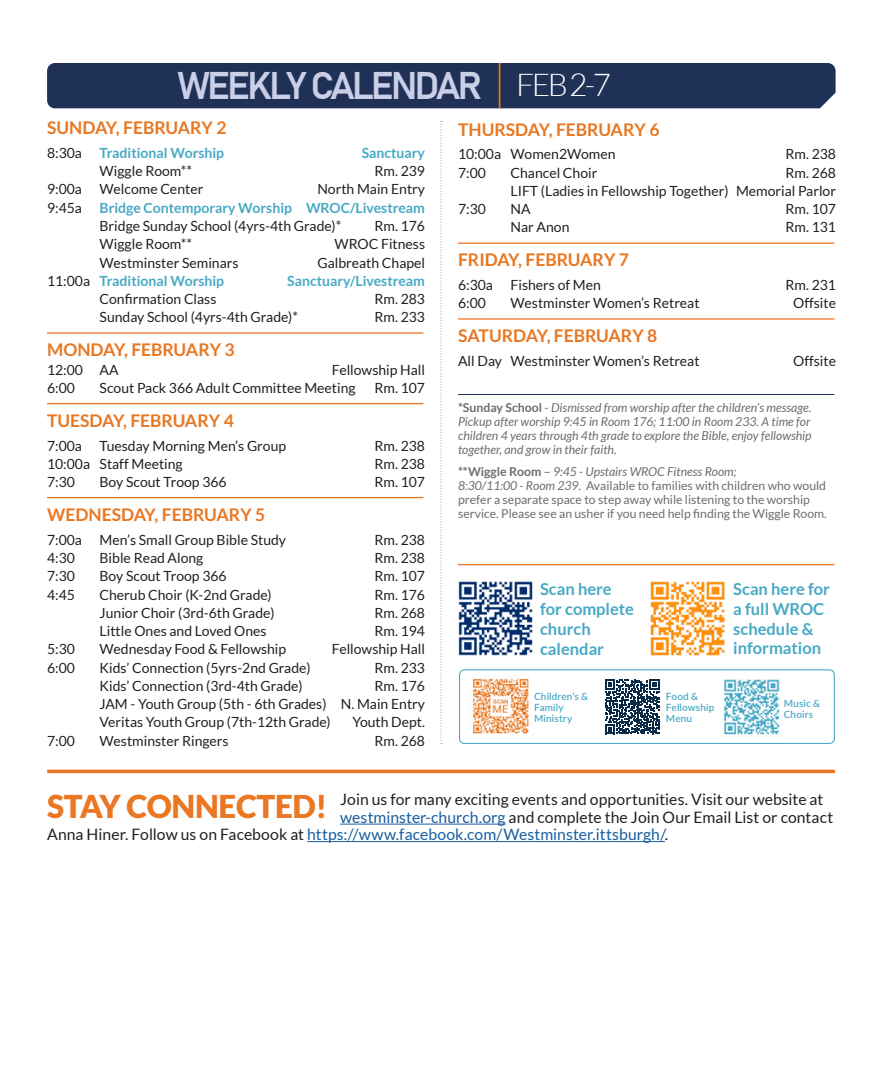
<style>
.page{position:relative;width:882px;height:1071px;background:#fff}
.page>*{position:absolute;margin:0;border:0;box-sizing:border-box;transform-origin:0 0}
.t1{font:38.5px "Bahnschrift";letter-spacing:-.08em;color:#cacee6}
.t2{font:900 31.5px "Lato";letter-spacing:-.01em;color:#ea7724}
.t3{font:300 31.5px "Lato";color:#fff}
.t4{font:700 17.5px "Lato";color:#e87722}
.t5{font:700 16.45px/19.8px "Lato";color:#48a9c5}
.t6{font:15.75px "Lato";color:#231f20}
.t7{font:15.75px "Lato";letter-spacing:.005em;color:#175d9e}
.t8{font:14px "Lato";color:#231f20}
.t9{font:700 14px "Lato";color:#48a9c5}
.t10{font:12.25px/14px "Lato";color:#6c6d70}
.t11{font:italic 12.25px/14px "Lato";color:#6c6d70;text-align:justify}
.t12{font:600 9.97px/11px "Lato";letter-spacing:.015em;color:#48a9c5}
.s1{font-weight:400;color:#231f20}
.s2{font-weight:700;font-style:normal}
.s3{font-style:normal}
.s4{font-weight:700}
.s5{font-style:italic}
.s6{color:#175d9e}
.s7{color:#231f20}
</style>
<div class="page">
<hr style="left:47px;top:770px;width:788px;height:3px;background:#e87722">
<div style="left:47px;top:63px;width:789px;height:45px;background:#203158"></div>
<hr style="left:499px;top:63px;width:1px;height:45px;background:#e87722">
<hr style="left:47px;top:332px;width:376px;height:2px;background:#ea7724">
<hr style="left:47px;top:403px;width:376px;height:1px;background:#ea7724">
<hr style="left:47px;top:497px;width:376px;height:1px;background:#ea7724">
<hr style="left:458px;top:318px;width:376px;height:2px;background:#ea7724">
<hr style="left:458px;top:564px;width:376px;height:1px;background:#ea7724">
<hr style="left:458px;top:243px;width:376px;height:1px;background:#ea7724">
<svg style="left:441px;top:121px;width:1px;height:623px"></svg>
<hr style="left:458px;top:394px;width:376px;height:1px;background:#203158">
<img style="left:458px;top:581px;width:75px;height:75px">
<img style="left:650px;top:581px;width:76px;height:75px">
<div style="left:459px;top:669px;width:376px;height:75px;border:1px solid #48a9c5;border-radius:5px"></div>
<img style="left:471px;top:676px;width:58px;height:58px">
<img style="left:723px;top:679px;width:57px;height:56px">
<svg style="left:605px;top:680px;width:54px;height:54px"></svg>
<hr style="left:340px;top:824px;width:166px;height:1px;background:#175d9e">
<hr style="left:307px;top:841px;width:358px;height:1px;background:#175d9e">
<p class="t1" style="left:178px;top:56px;width:306px">WEEKLY CALENDAR</p>
<p class="t3" style="left:516px;top:68px;width:96px">FEB 2-7</p>
<p class="t4" style="left:47px;top:118px;width:181px">SUNDAY, FEBRUARY 2</p>
<p class="t8" style="left:47px;top:145px;width:36px">8:30a</p>
<p class="t9" style="left:100px;top:145px;width:126px">Traditional Worship</p>
<p class="t9" style="left:362px;top:145px;width:65px">Sanctuary</p>
<p class="t8" style="left:100px;top:163px;width:94px">Wiggle Room**</p>
<p class="t8" style="left:375px;top:163px;width:52px">Rm. 239</p>
<p class="t8" style="left:47px;top:182px;width:36px">9:00a</p>
<p class="t8" style="left:100px;top:182px;width:105px">Welcome Center</p>
<p class="t8" style="left:317px;top:182px;width:109px">North Main Entry</p>
<p class="t8" style="left:47px;top:200px;width:36px">9:45a</p>
<p class="t9" style="left:100px;top:200px;width:327px">Bridge Contemporary Worship WROC/Livestream</p>
<p class="t8" style="left:100px;top:218px;width:243px">Bridge Sunday School (4yrs-4th Grade)*</p>
<p class="t8" style="left:375px;top:218px;width:52px">Rm. 176</p>
<p class="t8" style="left:100px;top:236px;width:94px">Wiggle Room**</p>
<p class="t8" style="left:335px;top:236px;width:92px">WROC Fitness</p>
<p class="t8" style="left:100px;top:255px;width:140px">Westminster Seminars</p>
<p class="t8" style="left:317px;top:255px;width:109px">Galbreath Chapel</p>
<p class="t9" style="left:47px;top:273px;width:179px"><span class="s1">11:00a</span> Traditional Worship</p>
<p class="t9" style="left:287px;top:273px;width:139px">Sanctuary/Livestream</p>
<p class="t8" style="left:100px;top:291px;width:118px">Confirmation Class</p>
<p class="t8" style="left:375px;top:291px;width:52px">Rm. 283</p>
<p class="t8" style="left:100px;top:309px;width:200px">Sunday School (4yrs-4th Grade)*</p>
<p class="t8" style="left:375px;top:309px;width:52px">Rm. 233</p>
<p class="t4" style="left:47px;top:340px;width:189px">MONDAY, FEBRUARY 3</p>
<p class="t8" style="left:47px;top:362px;width:73px">12:00 AA</p>
<p class="t8" style="left:332px;top:362px;width:95px">Fellowship Hall</p>
<p class="t8" style="left:47px;top:380px;width:29px">6:00</p>
<p class="t8" style="left:100px;top:380px;width:258px">Scout Pack 366 Adult Committee Meeting</p>
<p class="t8" style="left:375px;top:380px;width:52px">Rm. 107</p>
<p class="t4" style="left:47px;top:411px;width:188px">TUESDAY, FEBRUARY 4</p>
<p class="t8" style="left:47px;top:438px;width:36px">7:00a</p>
<p class="t8" style="left:100px;top:438px;width:188px">Tuesday Morning Men’s Group</p>
<p class="t8" style="left:375px;top:438px;width:52px">Rm. 238</p>
<p class="t8" style="left:47px;top:456px;width:137px">10:00a Staff Meeting</p>
<p class="t8" style="left:375px;top:456px;width:52px">Rm. 238</p>
<p class="t8" style="left:47px;top:474px;width:29px">7:30</p>
<p class="t8" style="left:100px;top:474px;width:129px">Boy Scout Troop 366</p>
<p class="t8" style="left:375px;top:474px;width:52px">Rm. 107</p>
<p class="t4" style="left:47px;top:505px;width:220px">WEDNESDAY, FEBRUARY 5</p>
<p class="t8" style="left:47px;top:532px;width:36px">7:00a</p>
<p class="t8" style="left:100px;top:532px;width:188px">Men’s Small Group Bible Study</p>
<p class="t8" style="left:375px;top:532px;width:52px">Rm. 238</p>
<p class="t8" style="left:47px;top:550px;width:29px">4:30</p>
<p class="t8" style="left:100px;top:550px;width:105px">Bible Read Along</p>
<p class="t8" style="left:375px;top:550px;width:52px">Rm. 238</p>
<p class="t8" style="left:47px;top:568px;width:29px">7:30</p>
<p class="t8" style="left:100px;top:568px;width:129px">Boy Scout Troop 366</p>
<p class="t8" style="left:375px;top:568px;width:52px">Rm. 107</p>
<p class="t8" style="left:47px;top:587px;width:29px">4:45</p>
<p class="t8" style="left:100px;top:587px;width:174px">Cherub Choir (K-2nd Grade)</p>
<p class="t8" style="left:375px;top:587px;width:52px">Rm. 176</p>
<p class="t8" style="left:100px;top:605px;width:176px">Junior Choir (3rd-6th Grade)</p>
<p class="t8" style="left:375px;top:605px;width:52px">Rm. 268</p>
<p class="t8" style="left:100px;top:623px;width:169px">Little Ones and Loved Ones</p>
<p class="t8" style="left:375px;top:623px;width:52px">Rm. 194</p>
<p class="t8" style="left:47px;top:641px;width:29px">5:30</p>
<p class="t8" style="left:100px;top:641px;width:188px">Wednesday Food &amp; Fellowship</p>
<p class="t8" style="left:332px;top:641px;width:95px">Fellowship Hall</p>
<p class="t8" style="left:47px;top:660px;width:29px">6:00</p>
<p class="t8" style="left:100px;top:660px;width:212px">Kids’ Connection (5yrs-2nd Grade)</p>
<p class="t8" style="left:375px;top:660px;width:52px">Rm. 233</p>
<p class="t8" style="left:100px;top:678px;width:204px">Kids’ Connection (3rd-4th Grade)</p>
<p class="t8" style="left:375px;top:678px;width:52px">Rm. 176</p>
<p class="t8" style="left:100px;top:696px;width:327px">JAM - Youth Group (5th - 6th Grades) N. Main Entry</p>
<p class="t8" style="left:100px;top:715px;width:233px">Veritas Youth Group (7th-12th Grade)</p>
<p class="t8" style="left:352px;top:715px;width:74px">Youth Dept.</p>
<p class="t8" style="left:47px;top:733px;width:29px">7:00</p>
<p class="t8" style="left:100px;top:733px;width:131px">Westminster Ringers</p>
<p class="t8" style="left:375px;top:733px;width:52px">Rm. 268</p>
<p class="t4" style="left:458px;top:119px;width:203px">THURSDAY, FEBRUARY 6</p>
<p class="t8" style="left:458px;top:146px;width:159px">10:00a Women2Women</p>
<p class="t8" style="left:786px;top:146px;width:52px">Rm. 238</p>
<p class="t8" style="left:458px;top:165px;width:29px">7:00</p>
<p class="t8" style="left:511px;top:165px;width:88px">Chancel Choir</p>
<p class="t8" style="left:786px;top:165px;width:52px">Rm. 268</p>
<p class="t8" style="left:511px;top:183px;width:327px">LIFT (Ladies in Fellowship Together) Memorial Parlor</p>
<p class="t8" style="left:458px;top:201px;width:29px">7:30</p>
<p class="t8" style="left:511px;top:201px;width:22px">NA</p>
<p class="t8" style="left:786px;top:201px;width:52px">Rm. 107</p>
<p class="t8" style="left:511px;top:219px;width:60px">Nar Anon</p>
<p class="t8" style="left:786px;top:219px;width:52px">Rm. 131</p>
<p class="t4" style="left:458px;top:250px;width:172px">FRIDAY, FEBRUARY 7</p>
<p class="t8" style="left:458px;top:277px;width:36px">6:30a</p>
<p class="t8" style="left:511px;top:277px;width:92px">Fishers of Men</p>
<p class="t8" style="left:786px;top:277px;width:52px">Rm. 231</p>
<p class="t8" style="left:458px;top:295px;width:29px">6:00</p>
<p class="t8" style="left:511px;top:295px;width:191px">Westminster Women’s Retreat</p>
<p class="t8" style="left:793px;top:295px;width:44px">Offsite</p>
<p class="t4" style="left:458px;top:326px;width:201px">SATURDAY, FEBRUARY 8</p>
<p class="t8" style="left:458px;top:353px;width:243px">All Day Westminster Women’s Retreat</p>
<p class="t8" style="left:793px;top:353px;width:44px">Offsite</p>
<p class="t11" style="left:458px;top:401px;width:355px"><span class="s2">*Sunday School</span> <span class="s3">-</span> Dismissed from worship after the children’s message.<br>Pickup after worship 9:45 in Room 176; 11:00 in Room 233. A time for children 4 years through 4th grade to explore the Bible, enjoy fellowship together, and grow in their faith.</p>
<p class="t10" style="left:458px;top:465px;width:370px"><span class="s4">**Wiggle Room</span> – <span class="s5">9:45 - Upstairs WROC Fitness Room;<br>8:30/11:00 - Room 239.</span> Available to families with children who would prefer a separate space to step away while listening to the worship service. Please see an usher if you need help finding the Wiggle Room.</p>
<p class="t5" style="left:540px;top:579px;width:96px">Scan here for complete church calendar</p>
<p class="t5" style="left:733px;top:579px;width:98px">Scan here for a full WROC schedule &amp; information</p>
<p class="t12" style="left:534px;top:690px;width:56px">Children’s &amp;<br>Family<br>Ministry</p>
<p class="t12" style="left:666px;top:690px;width:50px">Food &amp;<br>Fellowship</p>
<p class="t12" style="left:784px;top:698px;width:38px">Music &amp;<br>Choirs</p>
<p class="t12" style="left:666px;top:712px;width:28px">Menu</p>
<p class="t6" style="left:340px;top:791px;width:485px">Join us for many exciting events and opportunities. Visit our website at</p>
<p class="t6" style="left:340px;top:809px;width:495px"><span class="s6">westminster-church.org</span> and complete the Join Our Email List or contact</p>
<p class="t7" style="left:47px;top:826px;width:623px"><span class="s7">Anna Hiner. Follow us on Facebook at</span> https://www.facebook.com/Westminster.ittsburgh/<span class="s7">.</span></p>
<p class="t2" style="left:47px;top:788px;width:282px">STAY CONNECTED!</p>
</div>
